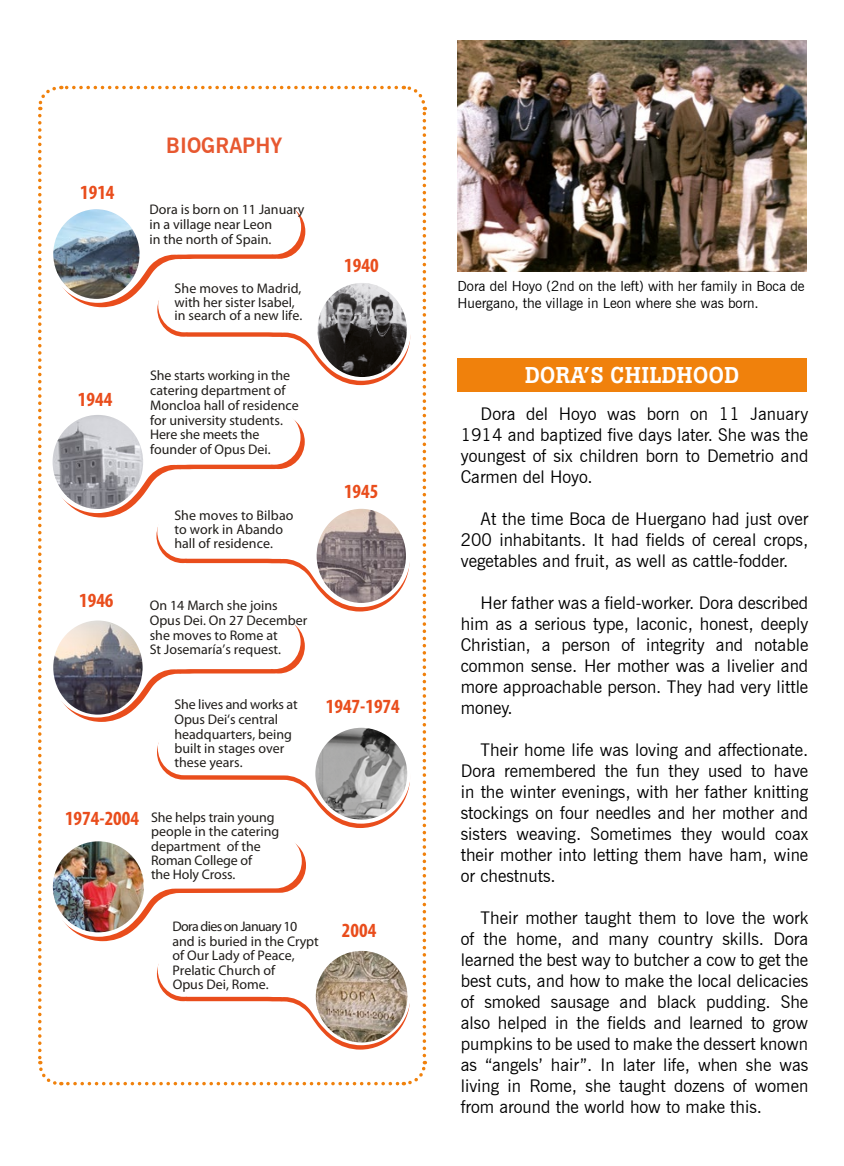
<style>
.page{position:relative;width:844px;height:1166px;background:#fff}
.page>*{position:absolute;margin:0;border:0;box-sizing:border-box;transform-origin:0 0}
.t1{font:500 22.75px "Boton";letter-spacing:.02em;color:#fff}
.t2{font:700 21px "News Gothic";color:#e75830}
.t3{font:700 condensed 20.12px "Myriad Pro";color:#e94d1c}
.t4{font:17.5px/21px "News Gothic";color:#000;text-align:justify}
.t5{font:14px/14.7px "Myriad Pro";color:#201d1a}
.t6{font:14px/16.8px "News Gothic";color:#000}
</style>
<div class="page">
<img style="left:457px;top:40px;width:349px;height:232px">
<div style="left:457px;top:358px;width:349px;height:34px;background:#f0810c"></div>
<svg style="left:38px;top:85px;width:389px;height:1001px"></svg>
<img style="left:53px;top:209px;width:86px;height:90px">
<img style="left:317px;top:283px;width:90px;height:94px">
<img style="left:53px;top:415px;width:90px;height:94px">
<img style="left:316px;top:509px;width:90px;height:94px">
<img style="left:53px;top:620px;width:89px;height:94px">
<img style="left:316px;top:951px;width:91px;height:91px;border-radius:46px">
<img style="left:315px;top:728px;width:92px;height:91px;border-radius:46px">
<img style="left:53px;top:841px;width:91px;height:91px;border-radius:46px">
<p class="t3" style="left:80px;top:179px;width:36px">1914</p>
<p class="t2" style="left:166px;top:133px;width:118px">BIOGRAPHY</p>
<p class="t5" style="left:149px;top:202px;width:156px">Dora is born on 11 January in a village near Leon<br>in the north of Spain.</p>
<p class="t5" style="left:174px;top:282px;width:129px;line-height:13.5px">She moves to Madrid, with her sister Isabel, in search of a new life.</p>
<p class="t3" style="left:344px;top:253px;width:36px">1940</p>
<p class="t3" style="left:78px;top:386px;width:36px">1944</p>
<p class="t5" style="left:150px;top:368px;width:150px">She starts working in the catering department of<br>Moncloa hall of residence for university students.<br>Here she meets the founder of Opus Dei.</p>
<p class="t5" style="left:174px;top:507px;width:121px">She moves to Bilbao to work in Abando hall of residence.</p>
<p class="t3" style="left:344px;top:479px;width:36px">1945</p>
<p class="t3" style="left:79px;top:588px;width:36px">1946</p>
<p class="t5" style="left:150px;top:598px;width:159px">On 14 March she joins<br>Opus Dei. On 27 December she moves to Rome at<br>St Josemaría’s request.</p>
<p class="t5" style="left:174px;top:697px;width:125px">She lives and works at<br>Opus Dei‘s central headquarters, being</p>
<p class="t5" style="left:174px;top:742px;width:111px;line-height:13.5px">built in stages over these years.</p>
<p class="t3" style="left:326px;top:694px;width:75px">1947-1974</p>
<p class="t3" style="left:65px;top:806px;width:75px">1974-2004</p>
<p class="t5" style="left:151px;top:809px;width:130px">She helps train young people in the catering department of the<br>Roman College of<br>the Holy Cross.</p>
<p class="t5" style="left:172px;top:918px;width:148px">Dora dies on January 10 and is buried in the Crypt of Our Lady of Peace,<br>Prelatic Church of</p>
<p class="t5" style="left:173px;top:976px;width:97px">Opus Dei, Rome.</p>
<p class="t3" style="left:342px;top:918px;width:36px">2004</p>
<p class="t6" style="left:457px;top:277px;width:348px">Dora del Hoyo (2nd on the left) with her family in Boca de<br>Huergano, the village in Leon where she was born.</p>
<h1 class="t1" style="left:525px;top:362px;width:215px">DORA’S CHILDHOOD</h1>
<p class="t4" style="left:460px;top:403px;width:349px;text-indent:20px">Dora del Hoyo was born on 11 January 1914 and baptized five days later. She was the youngest of six children born to Demetrio and Carmen del Hoyo.</p>
<p class="t4" style="left:460px;top:508px;width:349px;text-indent:20px">At the time Boca de Huergano had just over 200 inhabitants. It had fields of cereal crops, vegetables and fruit, as well as cattle-fodder.</p>
<p class="t4" style="left:460px;top:592px;width:349px;text-indent:20px">Her father was a field-worker. Dora described him as a serious type, laconic, honest, deeply Christian, a person of integrity and notable common sense. Her mother was a livelier and more approachable person. They had very little money.</p>
<p class="t4" style="left:460px;top:739px;width:349px;text-indent:20px">Their home life was loving and affectionate.<br>Dora remembered the fun they used to have in the winter evenings, with her father knitting stockings on four needles and her mother and sisters weaving. Sometimes they would coax their mother into letting them have ham, wine or chestnuts.</p>
<p class="t4" style="left:460px;top:907px;width:349px;text-indent:20px">Their mother taught them to love the work of the home, and many country skills. Dora learned the best way to butcher a cow to get the best cuts, and how to make the local delicacies of smoked sausage and black pudding. She also helped in the fields and learned to grow pumpkins to be used to make the dessert known as “angels’ hair”. In later life, when she was living in Rome, she taught dozens of women from around the world how to make this.</p>
</div>
